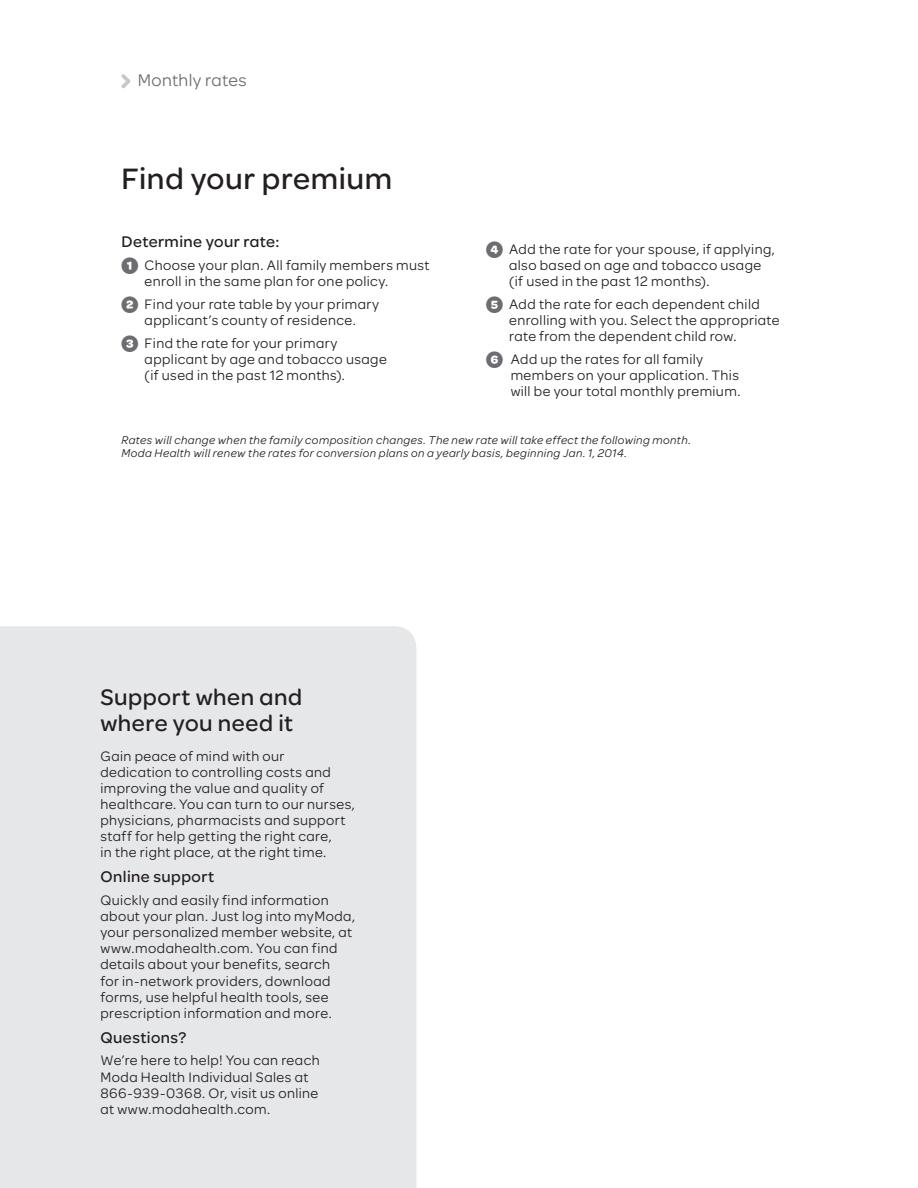
<style>
.page{position:relative;width:918px;height:1188px;background:#fff}
.page>*{position:absolute;margin:0;border:0;box-sizing:border-box;transform-origin:0 0}
.t1{font:31.5px "Omnes ODS Medium";letter-spacing:.02em;color:#231f20}
.t2{font:24px/25.5px "Omnes ODS Medium";letter-spacing:.025em;color:#231f20}
.t3{font:18px "Omnes ODS Regular";letter-spacing:.015em;color:#6c6d70}
.t4{font:16.5px "Omnes ODS Medium";letter-spacing:.025em;color:#231f20}
.t5{font:14.7px/16.2px "Omnes ODS Regular";letter-spacing:.03em;color:#231f20}
.t6{font:italic 12px/13.5px "Omnes ODS Regular";letter-spacing:.035em;color:#231f20}
.s1{font-family:"Omnes ODS Bold";font-size:22.5px;color:#6c6d70}
</style>
<div class="page">
<svg style="left:122px;top:74px;width:8px;height:14px"></svg>
<div style="left:0;top:626px;width:416px;height:562px;background:#e6e7e9"></div>
<p class="t3" style="left:138px;top:68px;width:110px">Monthly rates</p>
<h1 class="t1" style="left:122px;top:157px;width:272px">Find your premium</h1>
<p class="t4" style="left:122px;top:230px;width:160px">Determine your rate:</p>
<p class="t5" style="left:145px;top:256px;width:287px;text-indent:-23px"><span class="s1">1</span> Choose your plan. All family members must enroll in the same plan for one policy.</p>
<p class="t5" style="left:122px;top:295px;width:259px;text-align:center"><span class="s1">2</span> Find your rate table by your primary applicant’s county of residence.</p>
<p class="t5" style="left:145px;top:334px;width:244px;text-indent:-23px"><span class="s1">3</span> Find the rate for your primary applicant by age and tobacco usage (if used in the past 12 months).</p>
<p class="t5" style="left:509px;top:240px;width:267px;text-indent:-23px"><span class="s1">4</span> Add the rate for your spouse, if applying, also based on age and tobacco usage (if used in the past 12 months).</p>
<p class="t5" style="left:509px;top:295px;width:272px;text-indent:-23px"><span class="s1">5</span> Add the rate for each dependent child enrolling with you. Select the appropriate rate from the dependent child row.</p>
<p class="t5" style="left:511px;top:350px;width:231px;text-indent:-25px"><span class="s1">6</span> Add up the rates for all family members on your application. This will be your total monthly premium.</p>
<p class="t6" style="left:122px;top:432px;width:571px">Rates will change when the family composition changes. The new rate will take effect the following month.<br>Moda Health will renew the rates for conversion plans on a yearly basis, beginning Jan. 1, 2014.</p>
<h2 class="t2" style="left:100px;top:683px;width:203px">Support when and where you need it</h2>
<p class="t5" style="left:100px;top:747px;width:256px">Gain peace of mind with our dedication to controlling costs and improving the value and quality of healthcare. You can turn to our nurses, physicians, pharmacists and support staff for help getting the right care,<br>in the right place, at the right time.</p>
<p class="t4" style="left:100px;top:865px;width:115px">Online support</p>
<p class="t5" style="left:100px;top:891px;width:256px">Quickly and easily find information about your plan. Just log into myModa, your personalized member website, at www.modahealth.com. You can find details about your benefits, search<br>for in-network providers, download forms, use helpful health tools, see prescription information and more.</p>
<p class="t4" style="left:100px;top:1026px;width:87px">Questions?</p>
<p class="t5" style="left:100px;top:1052px;width:221px">We’re here to help! You can reach<br>Moda Health Individual Sales at<br>866-939-0368. Or, visit us online at www.modahealth.com.</p>
</div>
